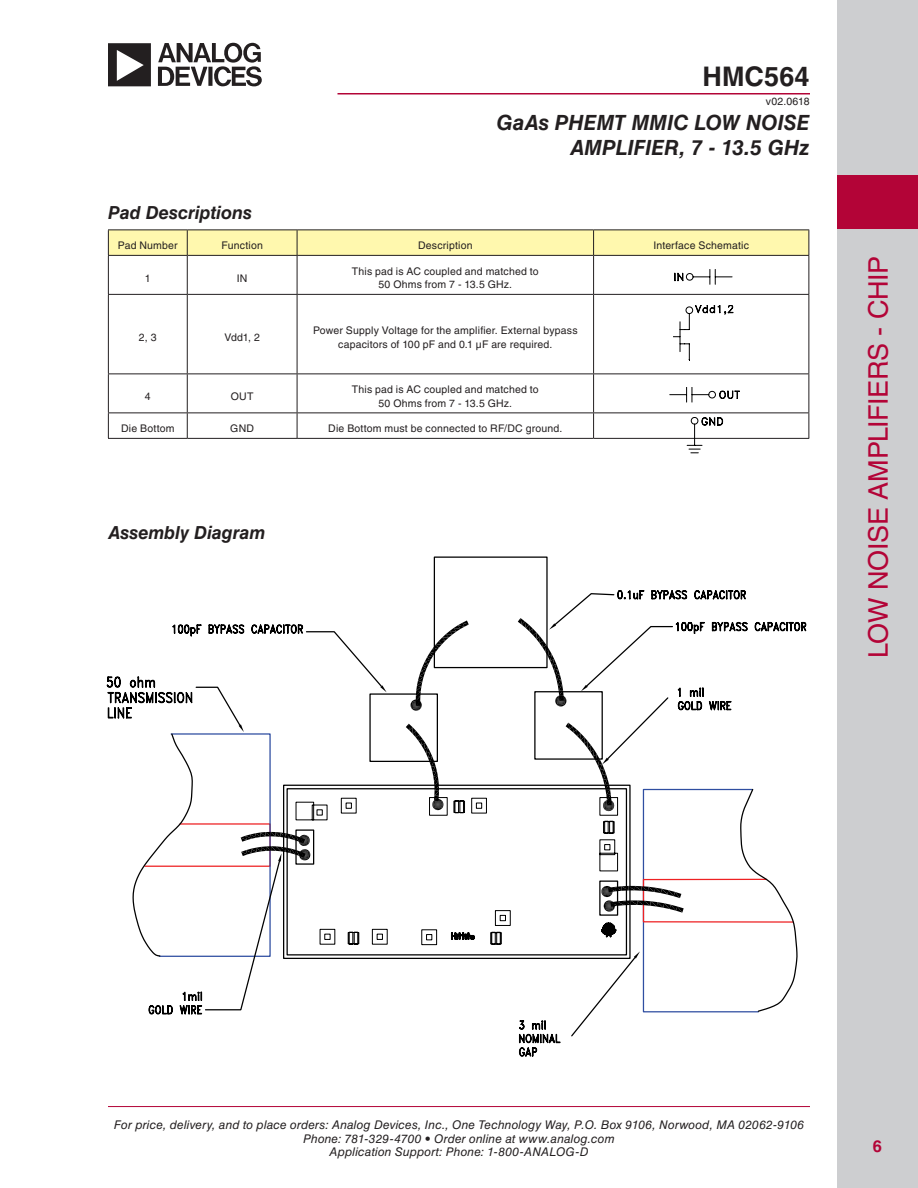
<style>
.page{position:relative;width:918px;height:1188px;background:#fff}
.page>*{position:absolute;margin:0;border:0;box-sizing:border-box;transform-origin:0 0}
.t1{font:27px "Helvetica LT Std";letter-spacing:-.015em;color:#b30437}
.t2{font:700 27px "Helvetica LT Std";letter-spacing:.005em;color:#231f20}
.t3{font:italic 700 21px/25.2px "Helvetica LT Std";letter-spacing:.005em;color:#231f20;text-align:right}
.t4{font:italic 700 18px "Helvetica LT Std";letter-spacing:-.005em;color:#231f20}
.t5{font:700 16.5px "Helvetica LT Std";color:#b30437}
.t6{font:italic 12px/13.5px "Helvetica LT Std";letter-spacing:.01em;color:#231f20;text-align:center}
.t7{font:10.5px/13.5px "Helvetica LT Std";letter-spacing:.015em;color:#231f20;text-align:center}
</style>
<div class="page">
<div style="left:837px;top:0;width:81px;height:1188px;background:#cdced0"></div>
<hr style="left:108px;top:1106px;width:702px;height:1px;background:#b30437">
<hr style="left:338px;top:93px;width:472px;height:1px;background:#b30437">
<div style="left:837px;top:175px;width:81px;height:54px;background:#b30437"></div>
<svg style="left:108px;top:43px;width:154px;height:43px"></svg>
<svg style="left:108px;top:230px;width:701px;height:25px;background:#f9f2aa"></svg>
<hr style="left:108px;top:255px;width:79px;height:1px;background:#231f20">
<hr style="left:108px;top:256px;width:1px;height:38px;background:#231f20">
<hr style="left:187px;top:255px;width:110px;height:1px;background:#231f20">
<hr style="left:187px;top:256px;width:1px;height:38px;background:#231f20">
<hr style="left:297px;top:255px;width:297px;height:1px;background:#231f20">
<hr style="left:297px;top:256px;width:1px;height:38px;background:#231f20">
<hr style="left:594px;top:255px;width:215px;height:1px;background:#231f20">
<hr style="left:593px;top:256px;width:1px;height:38px;background:#231f20">
<hr style="left:808px;top:256px;width:1px;height:38px;background:#231f20">
<hr style="left:108px;top:294px;width:79px;height:1px;background:#231f20">
<hr style="left:108px;top:295px;width:1px;height:79px;background:#231f20">
<hr style="left:187px;top:294px;width:110px;height:1px;background:#231f20">
<hr style="left:187px;top:295px;width:1px;height:79px;background:#231f20">
<hr style="left:297px;top:294px;width:297px;height:1px;background:#231f20">
<hr style="left:297px;top:295px;width:1px;height:79px;background:#231f20">
<hr style="left:594px;top:294px;width:215px;height:1px;background:#231f20">
<hr style="left:593px;top:295px;width:1px;height:79px;background:#231f20">
<hr style="left:808px;top:295px;width:1px;height:79px;background:#231f20">
<hr style="left:108px;top:374px;width:79px;height:1px;background:#231f20">
<hr style="left:108px;top:374px;width:1px;height:38px;background:#231f20">
<hr style="left:187px;top:374px;width:110px;height:1px;background:#231f20">
<hr style="left:187px;top:374px;width:1px;height:38px;background:#231f20">
<hr style="left:297px;top:374px;width:297px;height:1px;background:#231f20">
<hr style="left:297px;top:374px;width:1px;height:38px;background:#231f20">
<hr style="left:594px;top:374px;width:215px;height:1px;background:#231f20">
<hr style="left:593px;top:374px;width:1px;height:38px;background:#231f20">
<hr style="left:808px;top:374px;width:1px;height:38px;background:#231f20">
<hr style="left:108px;top:412px;width:79px;height:1px;background:#231f20">
<svg style="left:108px;top:413px;width:1px;height:25px"></svg>
<hr style="left:187px;top:412px;width:110px;height:1px;background:#231f20">
<svg style="left:187px;top:413px;width:1px;height:25px"></svg>
<hr style="left:297px;top:412px;width:297px;height:1px;background:#231f20">
<svg style="left:297px;top:413px;width:1px;height:25px"></svg>
<hr style="left:594px;top:412px;width:215px;height:1px;background:#231f20">
<svg style="left:593px;top:413px;width:1px;height:25px"></svg>
<svg style="left:808px;top:413px;width:1px;height:25px"></svg>
<hr style="left:108px;top:438px;width:79px;height:1px;background:#231f20">
<hr style="left:187px;top:438px;width:110px;height:1px;background:#231f20">
<hr style="left:297px;top:438px;width:297px;height:1px;background:#231f20">
<hr style="left:594px;top:438px;width:215px;height:1px;background:#231f20">
<svg style="left:107px;top:676px;width:164px;height:265px"></svg>
<svg style="left:283px;top:784px;width:123px;height:175px"></svg>
<svg style="left:144px;top:797px;width:216px;height:218px"></svg>
<svg style="left:369px;top:556px;width:179px;height:206px"></svg>
<svg style="left:171px;top:621px;width:216px;height:71px"></svg>
<svg style="left:406px;top:587px;width:401px;height:470px"></svg>
<svg style="left:687px;top:417px;width:36px;height:36px"></svg>
<svg style="left:675px;top:269px;width:57px;height:16px"></svg>
<svg style="left:670px;top:387px;width:70px;height:15px"></svg>
<svg style="left:673px;top:305px;width:60px;height:55px"></svg>
<h1 class="t2" style="left:702px;top:60px;width:109px">HMC564</h1>
<p class="t7" style="left:766px;top:94px;width:45px">v02.0618</p>
<h2 class="t3" style="left:496px;top:109px;width:315px">GaAs PHEMT MMIC LOW NOISE<br>AMPLIFIER, 7 - 13.5 GHz</h2>
<h3 class="t4" style="left:108px;top:201px;width:145px">Pad Descriptions</h3>
<p class="t7" style="left:118px;top:239px;width:61px">Pad Number</p>
<p class="t7" style="left:221px;top:239px;width:43px">Function</p>
<p class="t7" style="left:418px;top:239px;width:56px">Description</p>
<p class="t7" style="left:653px;top:239px;width:97px">Interface Schematic</p>
<p class="t7" style="left:145px;top:271px;width:7px">1</p>
<p class="t7" style="left:237px;top:271px;width:12px">IN</p>
<p class="t7" style="left:352px;top:264px;width:188px">This pad is AC coupled and matched to<br>50 Ohms from 7 - 13.5 GHz.</p>
<p class="t7" style="left:139px;top:330px;width:19px">2, 3</p>
<p class="t7" style="left:224px;top:330px;width:37px">Vdd1, 2</p>
<p class="t7" style="left:313px;top:324px;width:266px">Power Supply Voltage for the amplifier. External bypass capacitors of 100 pF and 0.1 µF are required.</p>
<p class="t7" style="left:145px;top:390px;width:7px">4</p>
<p class="t7" style="left:231px;top:390px;width:24px">OUT</p>
<p class="t7" style="left:352px;top:383px;width:188px">This pad is AC coupled and matched to<br>50 Ohms from 7 - 13.5 GHz.</p>
<p class="t7" style="left:121px;top:422px;width:55px">Die Bottom</p>
<p class="t7" style="left:230px;top:422px;width:25px">GND</p>
<p class="t7" style="left:328px;top:422px;width:236px">Die Bottom must be connected to RF/DC ground.</p>
<h3 class="t4" style="left:108px;top:522px;width:159px">Assembly Diagram</h3>
<h1 class="t1" style="left:863px;top:658px;width:404px;rotate:-90deg">LOW NOISE AMPLIFIERS - CHIP</h1>
<p class="t6" style="left:114px;top:1118px;width:692px">For price, delivery, and to place orders: Analog Devices, Inc., One Technology Way, P.O. Box 9106, Norwood, MA 02062-9106<br>Phone: 781-329-4700 • Order online at www.analog.com<br>Application Support: Phone: 1-800-ANALOG-D</p>
<h3 class="t5" style="left:873px;top:1136px;width:11px">6</h3>
</div>
